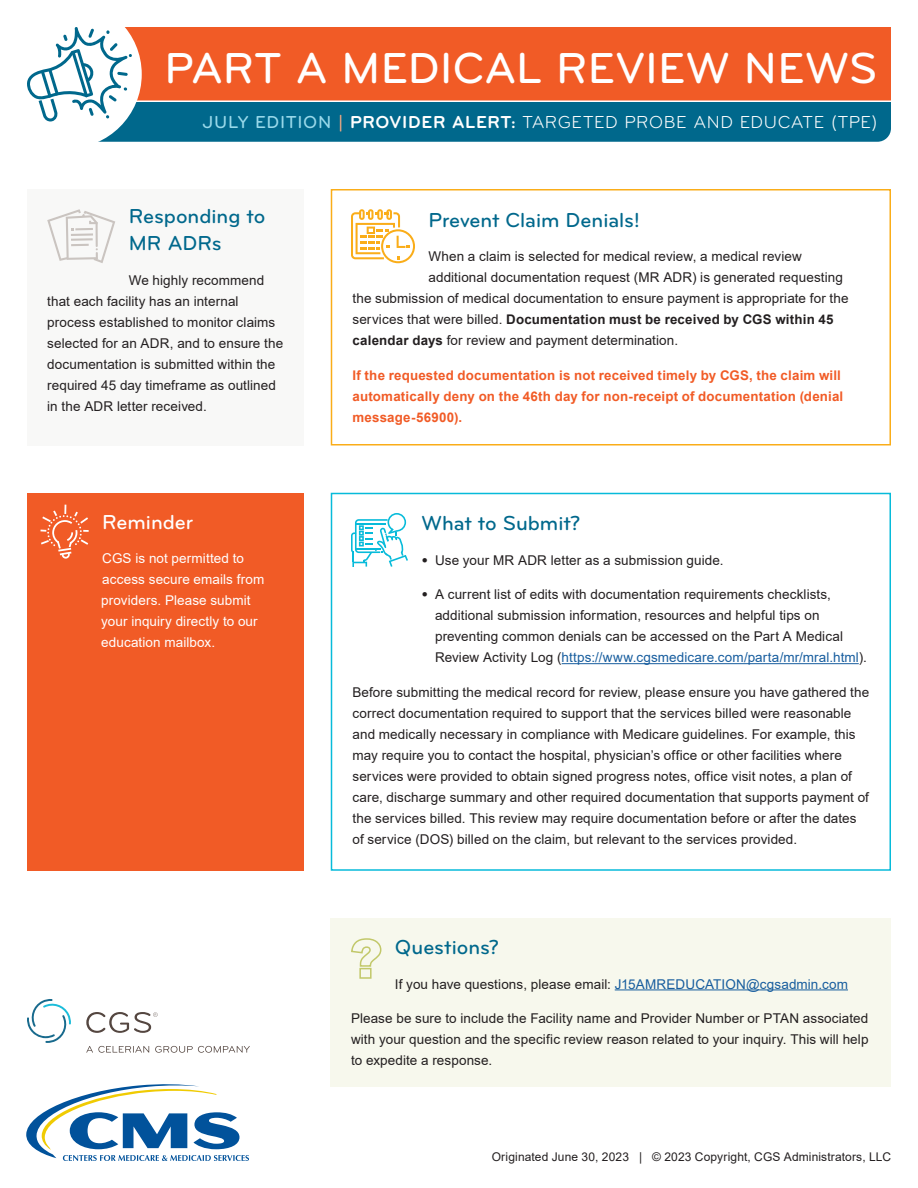
<style>
.page{position:relative;width:918px;height:1188px;background:#fff}
.page>*{position:absolute;margin:0;border:0;box-sizing:border-box;transform-origin:0 0}
.t1{font:500 45px "Bryant Pro";color:#fff}
.t2{font:500 21px/27px "Bryant Pro";letter-spacing:-.005em;color:#00688c}
.t3{font:500 21px "Bryant Pro";color:#fff}
.t4{font:18px "Bryant Pro";letter-spacing:.03em;color:#fff}
.main1{font:13.5px/21px "Arial";letter-spacing:.005em;color:#231f20}
.main1-2{font:13.5px/21px "Arial";letter-spacing:.005em;color:#fff}
.main1-3{font:700 13.35px/21px "Arial";letter-spacing:.015em;color:#f15b26}
.main1-4{font:700 13.35px "Arial";letter-spacing:.015em;color:#231f20}
.main1-5{font:12px "Arial";letter-spacing:.01em;color:#231f20}
.s1{font-weight:500;color:#99d9ea}
.s2{font-weight:500;color:#f8a981}
.s3{font-weight:700}
.s4{font-weight:400;font-size:13.5px}
.s5{font-weight:700;font-size:13.35px}
.s6{font-weight:900}
.s7{color:#175d9e}
</style>
<div class="page">
<div style="left:331px;top:189px;width:560px;height:257px;border:2px solid #faad19"></div>
<div style="left:54px;top:76px;width:837px;height:66px;background:#00688c;border-radius:14px"></div>
<div style="left:27px;top:27px;width:864px;height:74px;background:#f15b26"></div>
<div style="left:27px;top:189px;width:277px;height:257px;background:#f8f8f7"></div>
<div style="left:331px;top:918px;width:560px;height:169px;background:#f7f8ed"></div>
<hr style="left:615px;top:989px;width:233px;height:1px;background:#175d9e">
<svg style="left:351px;top:938px;width:31px;height:41px"></svg>
<svg style="left:26px;top:1084px;width:223px;height:77px"></svg>
<svg style="left:86px;top:1046px;width:63px;height:7px"></svg>
<svg style="left:155px;top:1046px;width:95px;height:7px"></svg>
<svg style="left:86px;top:1012px;width:72px;height:21px"></svg>
<svg style="left:27px;top:999px;width:44px;height:44px"></svg>
<hr style="left:27px;top:100px;width:864px;height:2px;background:#fff">
<svg style="left:27px;top:27px;width:115px;height:115px"></svg>
<div style="left:27px;top:493px;width:277px;height:378px;background:#f15b26"></div>
<hr style="left:562px;top:663px;width:297px;height:1px;background:#175d9e">
<div style="left:331px;top:493px;width:560px;height:378px;border:2px solid #07bbda"></div>
<svg style="left:47px;top:209px;width:68px;height:54px"></svg>
<svg style="left:351px;top:209px;width:64px;height:54px"></svg>
<svg style="left:41px;top:505px;width:48px;height:54px"></svg>
<svg style="left:351px;top:513px;width:57px;height:54px"></svg>
<p class="t1" style="left:165px;top:40px;width:715px">PART A MEDICAL REVIEW NEWS</p>
<p class="t4" style="left:202px;top:112px;width:677px"><span class="s1">JULY EDITION</span> <span class="s2">|</span> <span class="s3">PROVIDER ALERT:</span> TARGETED PROBE AND EDUCATE (TPE)</p>
<p class="t2" style="left:129px;top:203px;width:138px">Responding to<br>MR ADRs</p>
<p class="main1" style="left:47px;top:270px;width:237px;text-indent:82px">We highly recommend that each facility has an internal process established to monitor claims selected for an ADR, and to ensure the documentation is submitted within the required 45 day timeframe as outlined in the ADR letter received.</p>
<p class="t3" style="left:102px;top:509px;width:93px">Reminder</p>
<p class="main1-2" style="left:101px;top:548px;width:165px">CGS is not permitted to access secure emails from providers. Please submit your inquiry directly to our education mailbox.</p>
<p class="t2" style="left:429px;top:206px;width:213px">Prevent Claim Denials!</p>
<p class="main1" style="left:429px;top:246px;width:375px">When a claim is selected for medical review, a medical review</p>
<p class="main1" style="left:429px;top:267px;width:416px">additional documentation request (MR ADR) is generated requesting</p>
<p class="main1" style="left:352px;top:288px;width:498px">the submission of medical documentation to ensure payment is appropriate for the</p>
<p class="main1-4" style="left:352px;top:310px;width:483px"><span class="s4">services that were billed.</span> Documentation must be received by CGS within 45</p>
<p class="main1" style="left:352px;top:330px;width:327px"><span class="s5">calendar days</span> for review and payment determination.</p>
<p class="main1-3" style="left:352px;top:364px;width:492px">If the requested documentation is not received timely by CGS, the claim will automatically deny on the 46th day for non-receipt of documentation (denial message-56900).</p>
<p class="t2" style="left:422px;top:510px;width:160px">What to Submit?</p>
<p class="main1" style="left:422px;top:549px;width:304px"><span class="s6">•</span> Use your MR ADR letter as a submission guide.</p>
<p class="main1" style="left:435px;top:584px;width:433px;text-indent:-14px"><span class="s6">•</span> A current list of edits with documentation requirements checklists, additional submission information, resources and helpful tips on preventing common denials can be accessed on the Part A Medical Review Activity Log (<span class="s7">https://www.cgsmedicare.com/parta/mr/mral.html</span>).</p>
<p class="main1" style="left:352px;top:681px;width:518px">Before submitting the medical record for review, please ensure you have gathered the correct documentation required to support that the services billed were reasonable and medically necessary in compliance with Medicare guidelines. For example, this may require you to contact the hospital, physician’s office or other facilities where services were provided to obtain signed progress notes, office visit notes, a plan of care, discharge summary and other required documentation that supports payment of the services billed. This review may require documentation before or after the dates of service (DOS) billed on the claim, but relevant to the services provided.</p>
<p class="t2" style="left:395px;top:934px;width:105px">Questions?</p>
<p class="main1" style="left:395px;top:973px;width:455px">If you have questions, please email: <span class="s7">J15AMREDUCATION@cgsadmin.com</span></p>
<p class="main1" style="left:351px;top:1008px;width:519px;text-align:justify">Please be sure to include the Facility name and Provider Number or PTAN associated with your question and the specific review reason related to your inquiry. This will help to expedite a response.</p>
<p class="main1-5" style="left:492px;top:1149px;width:401px">Originated June 30, 2023 | © 2023 Copyright, CGS Administrators, LLC</p>
</div>
